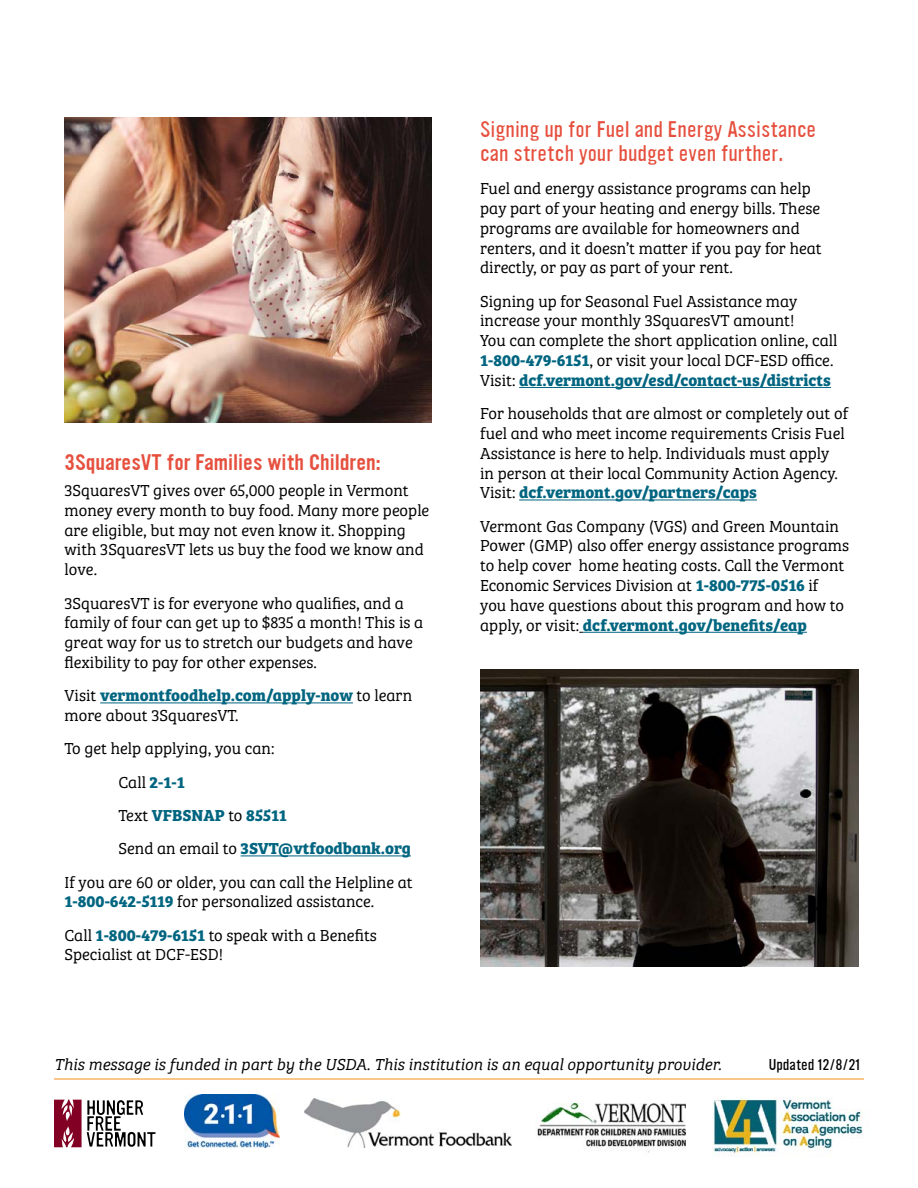
<style>
.page{position:relative;width:918px;height:1188px;background:#fff}
.page>*{position:absolute;margin:0;border:0;box-sizing:border-box;transform-origin:0 0}
.t1{font:300 19.5px/23.4px "Ultramagnetic";color:#e6503e}
.t2{font:19.5px "Ultramagnetic";color:#e6503e}
.t3{font:16.5px/19.8px "Bree Serif Lt";color:#000}
.t4{font:700 16.5px/33.3px "Bree Serif";color:#006580}
.t5{font:italic 16.5px "Bree Serif Lt";color:#000}
.t6{font:300 13.5px "Ultramagnetic";color:#000}
.s1{font-family:"Bree Serif Lt";font-weight:400;color:#000}
.s2{font-family:"Bree Serif";font-weight:700;color:#006580}
</style>
<div class="page">
<hr style="left:100px;top:703px;width:253px;height:1px;background:#006580">
<hr style="left:241px;top:856px;width:170px;height:1px;background:#006580">
<hr style="left:519px;top:387px;width:312px;height:1px;background:#006580">
<hr style="left:519px;top:500px;width:238px;height:1px;background:#006580">
<hr style="left:583px;top:632px;width:224px;height:1px;background:#006580">
<img style="left:480px;top:669px;width:378px;height:298px">
<img style="left:65px;top:118px;width:367px;height:304px">
<hr style="left:54px;top:1079px;width:810px;height:1px;background:#f4901d">
<img style="left:185px;top:1095px;width:95px;height:52px">
<svg style="left:54px;top:1100px;width:102px;height:47px"></svg>
<img style="left:305px;top:1099px;width:207px;height:49px">
<img style="left:537px;top:1103px;width:148px;height:50px">
<img style="left:712px;top:1097px;width:151px;height:60px">
<p class="t2" style="left:65px;top:448px;width:318px">3SquaresVT for Families with Children:</p>
<p class="t3" style="left:65px;top:480px;width:366px">3SquaresVT gives over 65,000 people in Vermont money every month to buy food. Many more people are eligible, but may not even know it. Shopping with 3SquaresVT lets us buy the food we know and love.</p>
<p class="t3" style="left:65px;top:592px;width:360px">3SquaresVT is for everyone who qualifies, and a family of four can get up to $835 a month! This is a great way for us to stretch our budgets and have flexibility to pay for other expenses.</p>
<p class="t4" style="left:65px;top:678px;width:349px"><span class="s1">Visit</span> vermontfoodhelp.com/apply-now <span class="s1">to learn</span></p>
<p class="t3" style="left:65px;top:698px;width:211px;line-height:33.3px">more about 3SquaresVT.<br>To get help applying, you can:</p>
<p class="t4" style="left:119px;top:764px;width:294px"><span class="s1">Call</span> 2-1-1<br><span class="s1">Text</span> VFBSNAP <span class="s1">to</span> 85511<br><span class="s1">Send an email to</span> 3SVT@vtfoodbank.org</p>
<p class="t3" style="left:65px;top:871px;width:350px">If you are 60 or older, you can call the Helpline at<br><span class="s2">1-800-642-5119</span> for personalized assistance.</p>
<p class="t3" style="left:65px;top:924px;width:314px">Call <span class="s2">1-800-479-6151</span> to speak with a Benefits<br>Specialist at DCF-ESD!</p>
<p class="t1" style="left:480px;top:118px;width:338px">Signing up for Fuel and Energy Assistance can stretch your budget even further.</p>
<p class="t3" style="left:480px;top:178px;width:343px">Fuel and energy assistance programs can help pay part of your heating and energy bills. These programs are available for homeowners and renters, and it doesn’t matter if you pay for heat directly, or pay as part of your rent.</p>
<p class="t3" style="left:480px;top:290px;width:359px">Signing up for Seasonal Fuel Assistance may increase your monthly 3SquaresVT amount!<br>You can complete the short application online, call <span class="s2">1-800-479-6151</span>, or visit your local DCF-ESD office.</p>
<p class="t4" style="left:480px;top:362px;width:352px"><span class="s1">Visit:</span> dcf.vermont.gov/esd/contact-us/districts</p>
<p class="t3" style="left:480px;top:403px;width:370px">For households that are almost or completely out of fuel and who meet income requirements Crisis Fuel Assistance is here to help. Individuals must apply<br>in person at their local Community Action Agency.</p>
<p class="t4" style="left:480px;top:475px;width:278px"><span class="s1">Visit:</span> dcf.vermont.gov/partners/caps</p>
<p class="t3" style="left:480px;top:515px;width:371px">Vermont Gas Company (VGS) and Green Mountain Power (GMP) also offer energy assistance programs to help cover home heating costs. Call the Vermont Economic Services Division at <span class="s2">1-800-775-0516</span> if<br>you have questions about this program and how to</p>
<p class="t4" style="left:480px;top:607px;width:328px"><span class="s1">apply, or visit:</span> dcf.vermont.gov/benefits/eap</p>
<p class="t5" style="left:54px;top:1052px;width:669px">This message is funded in part by the USDA. This institution is an equal opportunity provider.</p>
<p class="t6" style="left:769px;top:1055px;width:93px">Updated 12/8/21</p>
</div>
